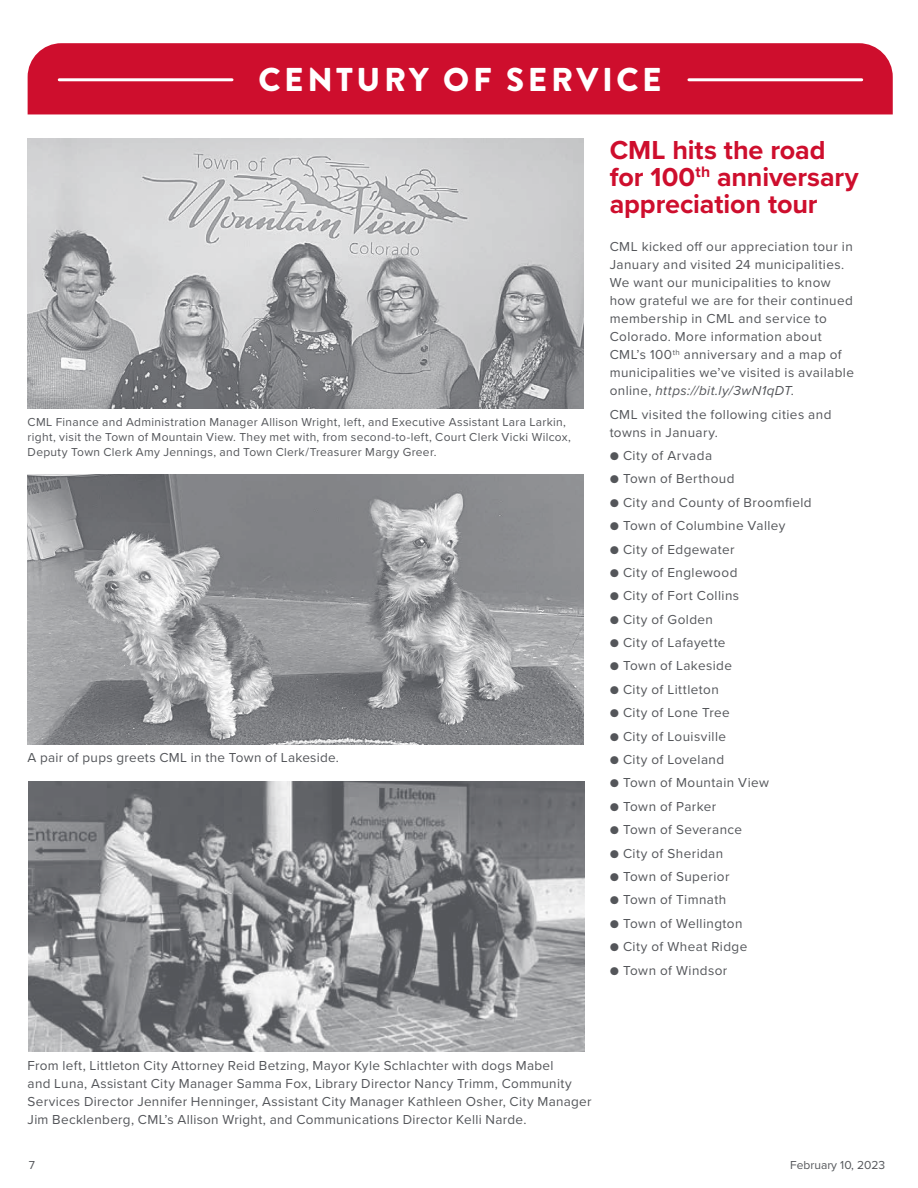
<style>
.page{position:relative;width:918px;height:1188px;background:#fff}
.page>*{position:absolute;margin:0;border:0;box-sizing:border-box;transform-origin:0 0}
.t1{font:900 33px "Brandon Grotesque";letter-spacing:.11em;color:#fff}
.t2{font:700 27px/27px "Proxima Nova";letter-spacing:-.005em;color:#ce0e2d}
.t3{font:13.5px/18px "Proxima Nova";letter-spacing:.03em;color:#54565a}
.t4{font:12px/15px "Proxima Nova";letter-spacing:.025em;color:#54565a}
.t5{font:12px "Proxima Nova";color:#54565a}
.s1{font-style:italic}
</style>
<div class="page">
<img style="left:27px;top:139px;width:557px;height:270px">
<img style="left:28px;top:474px;width:556px;height:270px">
<img style="left:29px;top:781px;width:556px;height:270px">
<div style="left:28px;top:43px;width:865px;height:71px;background:#ce0e2d"></div>
<hr style="left:59px;top:78px;width:173px;height:3px;background:#fff">
<hr style="left:689px;top:78px;width:173px;height:3px;background:#fff">
<h1 class="t1" style="left:259px;top:57px;width:405px">CENTURY OF SERVICE</h1>
<p class="t4" style="left:28px;top:414px;width:545px">CML Finance and Administration Manager Allison Wright, left, and Executive Assistant Lara Larkin, right, visit the Town of Mountain View. They met with, from second-to-left, Court Clerk Vicki Wilcox,<br>Deputy Town Clerk Amy Jennings, and Town Clerk/Treasurer Margy Greer.</p>
<p class="t3" style="left:27px;top:748px;width:313px">A pair of pups greets CML in the Town of Lakeside.</p>
<h2 class="t2" style="left:610px;top:136px;width:251px">CML hits the road for 100<sup>th</sup> anniversary appreciation tour</h2>
<p class="t3" style="left:610px;top:237px;width:246px">CML kicked off our appreciation tour in January and visited 24 municipalities.<br>We want our municipalities to know how grateful we are for their continued membership in CML and service to Colorado. More information about CML’s 100<sup>th</sup> anniversary and a map of municipalities we’ve visited is available online, <span class="s1">https://bit.ly/3wN1qDT</span>.</p>
<p class="t3" style="left:610px;top:404px;width:223px">CML visited the following cities and towns in January.</p>
<p class="t3" style="left:610px;top:446px;width:104px">● City of Arvada</p>
<p class="t3" style="left:610px;top:469px;width:126px">● Town of Berthoud</p>
<p class="t3" style="left:610px;top:493px;width:204px">● City and County of Broomfield</p>
<p class="t3" style="left:610px;top:516px;width:177px">● Town of Columbine Valley</p>
<p class="t3" style="left:610px;top:539px;width:126px">● City of Edgewater</p>
<p class="t3" style="left:610px;top:563px;width:129px">● City of Englewood</p>
<p class="t3" style="left:610px;top:586px;width:131px">● City of Fort Collins</p>
<p class="t3" style="left:610px;top:610px;width:105px">● City of Golden</p>
<p class="t3" style="left:610px;top:633px;width:117px">● City of Lafayette</p>
<p class="t3" style="left:610px;top:656px;width:124px">● Town of Lakeside</p>
<p class="t3" style="left:610px;top:680px;width:111px">● City of Littleton</p>
<p class="t3" style="left:610px;top:703px;width:122px">● City of Lone Tree</p>
<p class="t3" style="left:610px;top:727px;width:118px">● City of Louisville</p>
<p class="t3" style="left:610px;top:750px;width:116px">● City of Loveland</p>
<p class="t3" style="left:610px;top:773px;width:161px">● Town of Mountain View</p>
<p class="t3" style="left:610px;top:797px;width:108px">● Town of Parker</p>
<p class="t3" style="left:610px;top:820px;width:134px">● Town of Severance</p>
<p class="t3" style="left:610px;top:844px;width:115px">● City of Sheridan</p>
<p class="t3" style="left:610px;top:867px;width:121px">● Town of Superior</p>
<p class="t3" style="left:610px;top:890px;width:118px">● Town of Timnath</p>
<p class="t3" style="left:610px;top:914px;width:134px">● Town of Wellington</p>
<p class="t3" style="left:610px;top:937px;width:139px">● City of Wheat Ridge</p>
<p class="t3" style="left:610px;top:961px;width:119px">● Town of Windsor</p>
<p class="t3" style="left:28px;top:1056px;width:566px">From left, Littleton City Attorney Reid Betzing, Mayor Kyle Schlachter with dogs Mabel<br>and Luna, Assistant City Manager Samma Fox, Library Director Nancy Trimm, Community Services Director Jennifer Henninger, Assistant City Manager Kathleen Osher, City Manager Jim Becklenberg, CML’s Allison Wright, and Communications Director Kelli Narde.</p>
<p class="t4" style="left:29px;top:1157px;width:8px">7</p>
<p class="t5" style="left:790px;top:1157px;width:97px">February 10, 2023</p>
</div>
